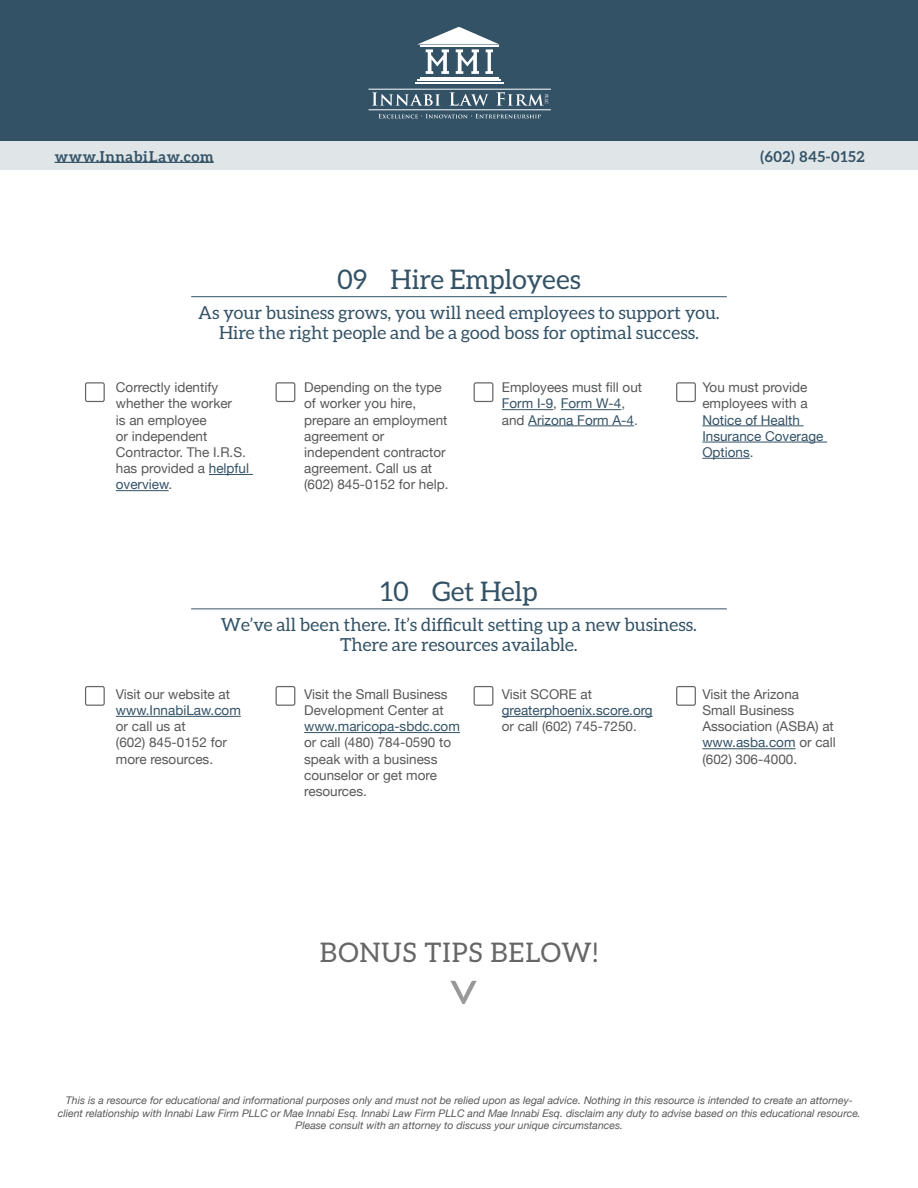
<style>
.page{position:relative;width:918px;height:1188px;background:#fff}
.page>*{position:absolute;margin:0;border:0;box-sizing:border-box;transform-origin:0 0}
.t1{font:60px "Aleo";color:#999}
.t2{font:27px "Aleo";color:#335266}
.t3{font:27px "Aleo";letter-spacing:.04em;color:#666}
.t4{font:18px/19.5px "Aleo";color:#335266;text-align:center}
.t5{font:700 15px "Aleo";letter-spacing:.04em;color:#335266}
.t6{font:13.5px/16.2px "Helvetica Neue";color:#57585a}
.t7{font:13.5px/16.2px "Helvetica Neue";color:#335266}
.t8{font:italic 10.5px/12.6px "Helvetica Neue";color:#57585a;text-align:center}
.t9{font:700 4.05px "Trajan Pro";color:#fff}
.s1{color:#335266}
.s2{color:#57585a}
</style>
<div class="page">
<div style="left:0;top:0;width:918px;height:142px;background:#335266"></div>
<hr style="left:417px;top:79px;width:84px;height:2px;background:#fff">
<hr style="left:415px;top:82px;width:88px;height:2px;background:#fff">
<hr style="left:420px;top:77px;width:78px;height:1px;background:#fff">
<svg style="left:417px;top:27px;width:83px;height:47px"></svg>
<svg style="left:379px;top:114px;width:162px;height:4px"></svg>
<svg style="left:372px;top:92px;width:68px;height:14px"></svg>
<svg style="left:449px;top:92px;width:40px;height:14px"></svg>
<svg style="left:496px;top:92px;width:48px;height:14px"></svg>
<hr style="left:369px;top:89px;width:182px;height:1px;background:#fff">
<hr style="left:369px;top:110px;width:182px;height:1px;background:#fff">
<div style="left:0;top:142px;width:918px;height:28px;background:#e0e5e8"></div>
<hr style="left:55px;top:162px;width:159px;height:1px;background:#335266">
<hr style="left:209px;top:474px;width:44px;height:1px;background:#335266">
<hr style="left:116px;top:490px;width:53px;height:1px;background:#335266">
<hr style="left:116px;top:716px;width:125px;height:1px;background:#335266">
<hr style="left:304px;top:732px;width:156px;height:1px;background:#335266">
<hr style="left:502px;top:409px;width:51px;height:1px;background:#335266">
<hr style="left:561px;top:409px;width:60px;height:1px;background:#335266">
<hr style="left:528px;top:426px;width:106px;height:1px;background:#335266">
<hr style="left:502px;top:716px;width:151px;height:1px;background:#335266">
<hr style="left:702px;top:426px;width:102px;height:1px;background:#335266">
<hr style="left:702px;top:442px;width:125px;height:1px;background:#335266">
<hr style="left:702px;top:458px;width:48px;height:1px;background:#335266">
<hr style="left:702px;top:748px;width:94px;height:1px;background:#335266">
<hr style="left:191px;top:296px;width:536px;height:1px;background:#335266">
<hr style="left:191px;top:609px;width:536px;height:1px;background:#335266">
<svg style="left:85px;top:382px;width:20px;height:20px"></svg>
<svg style="left:85px;top:686px;width:20px;height:20px"></svg>
<svg style="left:276px;top:382px;width:19px;height:20px"></svg>
<svg style="left:276px;top:686px;width:19px;height:20px"></svg>
<svg style="left:474px;top:382px;width:19px;height:20px"></svg>
<svg style="left:474px;top:686px;width:19px;height:20px"></svg>
<svg style="left:676px;top:382px;width:20px;height:20px"></svg>
<svg style="left:676px;top:686px;width:20px;height:20px"></svg>
<p class="t9" style="left:549px;top:94px;width:12px;rotate:90deg">PLLC</p>
<p class="t5" style="left:55px;top:148px;width:160px">www.InnabiLaw.com</p>
<p class="t5" style="left:760px;top:148px;width:106px">(602) 845-0152</p>
<p class="t2" style="left:337px;top:264px;width:245px">09 Hire Employees</p>
<p class="t4" style="left:198px;top:303px;width:523px">As your business grows, you will need employees to support you.<br>Hire the right people and be a good boss for optimal success.</p>
<p class="t6" style="left:116px;top:380px;width:135px">Correctly identify whether the worker<br>is an employee<br>or independent<br>Contractor. The I.R.S. has provided a <span class="s1">helpful overview</span>.</p>
<p class="t6" style="left:304px;top:380px;width:146px">Depending on the type of worker you hire, prepare an employment agreement or independent contractor agreement. Call us at (602) 845-0152 for help.</p>
<p class="t7" style="left:502px;top:380px;width:142px"><span class="s2">Employees must fill out<br></span>Form I-9<span class="s2">,</span> Form W-4<span class="s2">, and</span> Arizona Form A-4<span class="s2">.</span></p>
<p class="t2" style="left:380px;top:576px;width:159px">10 Get Help</p>
<p class="t7" style="left:702px;top:380px;width:123px"><span class="s2">You must provide employees with a<br></span>Notice of Health<br>Insurance Coverage<br>Options<span class="s2">.</span></p>
<p class="t4" style="left:221px;top:615px;width:478px">We’ve all been there. It’s difficult setting up a new business.<br>There are resources available.</p>
<p class="t6" style="left:116px;top:687px;width:126px">Visit our website at <span class="s1">www.InnabiLaw.com </span>or call us at<br>(602) 845-0152 for more resources.</p>
<p class="t6" style="left:304px;top:687px;width:157px">Visit the Small Business<br>Development Center at <span class="s1">www.maricopa-sbdc.com </span>or call (480) 784-0590 to speak with a business counselor or get more resources.</p>
<p class="t6" style="left:502px;top:687px;width:152px">Visit SCORE at <span class="s1">greaterphoenix.score.org </span>or call (602) 745-7250.</p>
<p class="t6" style="left:702px;top:687px;width:135px">Visit the Arizona<br>Small Business<br>Association (ASBA) at <span class="s1">www.asba.com</span> or call (602) 306-4000.</p>
<p class="t3" style="left:320px;top:937px;width:280px">BONUS TIPS BELOW!</p>
<p class="t1" style="left:499px;top:978px;width:29px;rotate:90deg">&gt;</p>
<p class="t8" style="left:58px;top:1095px;width:805px">This is a resource for educational and informational purposes only and must not be relied upon as legal advice. Nothing in this resource is intended to create an attorney&shy;client relationship with Innabi Law Firm PLLC or Mae Innabi Esq. Innabi Law Firm PLLC and Mae Innabi Esq. disclaim any duty to advise based on this educational resource.<br>Please consult with an attorney to discuss your unique circumstances.</p>
</div>
